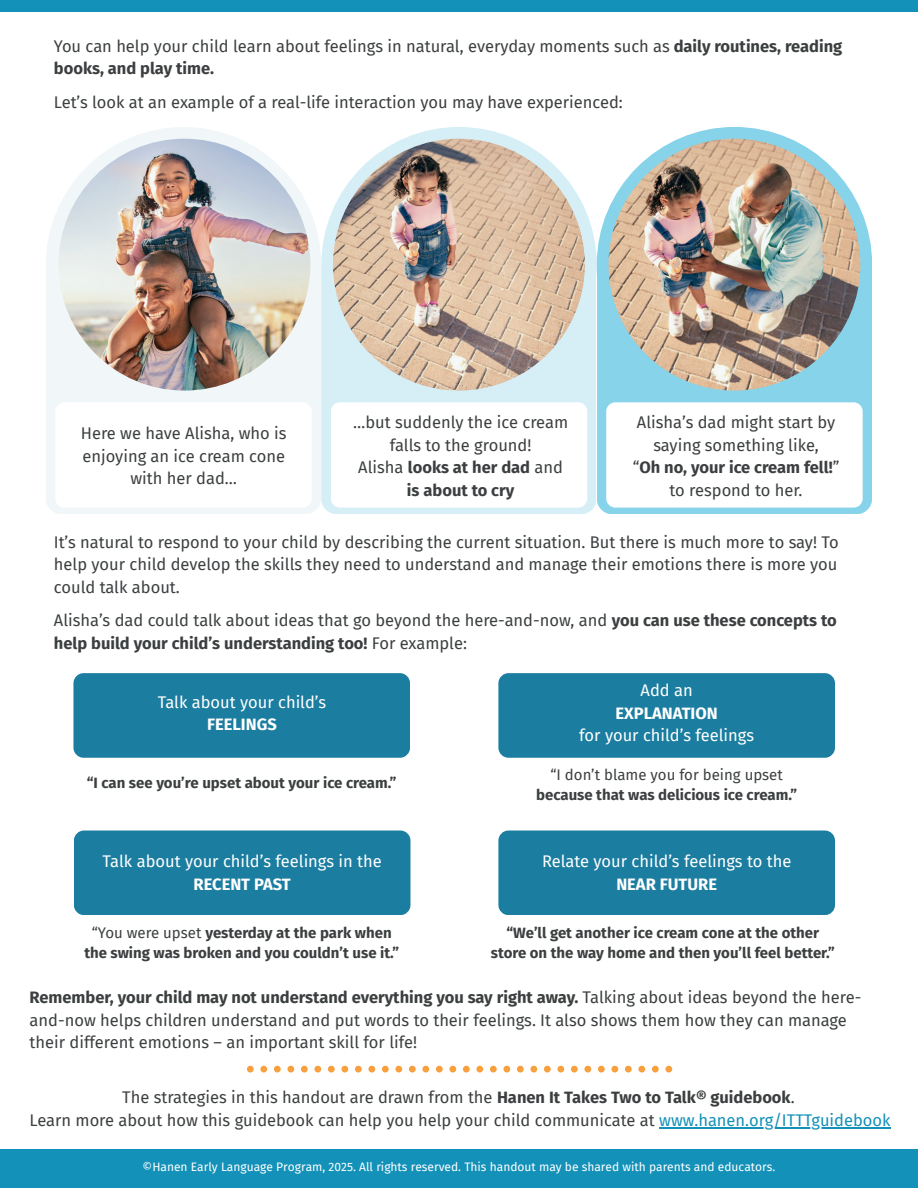
<style>
.page{position:relative;width:918px;height:1188px;background:#fff}
.page>*{position:absolute;margin:0;border:0;box-sizing:border-box;transform-origin:0 0}
.t1{font:16.5px/22.5px "Fira Sans";color:#3c3f40;text-align:center}
.t2{font:16.5px "Fira Sans";color:#fff}
.t3{font:700 16.5px "Fira Sans";color:#fff}
.t4{font:700 15px/20.2px "Fira Sans";color:#3c3f40;text-align:center}
.t5{font:15px "Fira Sans";color:#3c3f40}
.t6{font:12px "Fira Sans";color:#fff}
.s1{font-weight:700}
.s2{font-weight:400}
.s3{color:#1391b8}
</style>
<div class="page">
<div style="left:46px;top:255px;width:275px;height:259px;background:#f1f7f9;border-radius:16px"></div>
<div style="left:321px;top:255px;width:275px;height:259px;background:#d6eff7;border-radius:16px"></div>
<div style="left:597px;top:255px;width:275px;height:259px;background:#86d3ea;border-radius:16px"></div>
<div style="left:46px;top:127px;width:275px;height:275px;background:#f1f7f9;border-radius:50%"></div>
<div style="left:321px;top:127px;width:276px;height:275px;background:#d6eff7;border-radius:50%"></div>
<div style="left:597px;top:127px;width:275px;height:275px;background:#86d3ea;border-radius:50%"></div>
<img style="left:58px;top:139px;width:252px;height:252px;border-radius:50%">
<img style="left:333px;top:139px;width:252px;height:252px;border-radius:50%">
<img style="left:609px;top:139px;width:251px;height:252px;border-radius:50%">
<div style="left:0;top:0;width:918px;height:11px;background:#1391b8"></div>
<div style="left:55px;top:402px;width:257px;height:106px;background:#fff;border-radius:9px"></div>
<div style="left:331px;top:402px;width:256px;height:106px;background:#fff;border-radius:9px"></div>
<div style="left:606px;top:402px;width:257px;height:106px;background:#fff;border-radius:9px"></div>
<div style="left:73px;top:673px;width:337px;height:85px;background:#1b7da0;border-radius:10px"></div>
<div style="left:498px;top:673px;width:337px;height:85px;background:#1b7da0;border-radius:10px"></div>
<div style="left:74px;top:831px;width:336px;height:84px;background:#1b7da0;border-radius:10px"></div>
<div style="left:498px;top:831px;width:337px;height:84px;background:#1b7da0;border-radius:10px"></div>
<hr style="left:659px;top:1127px;width:232px;height:1px;background:#1391b8">
<div style="left:0;top:1150px;width:918px;height:38px;background:#1391b8"></div>
<svg style="left:247px;top:1066px;width:425px;height:6px"></svg>
<p class="t1" style="left:54px;top:35px;width:790px;text-align:left">You can help your child learn about feelings in natural, everyday moments such as <span class="s1">daily routines, reading books, and play time.</span></p>
<p class="t1" style="left:54px;top:91px;width:571px">Let’s look at an example of a real-life interaction you may have experienced:</p>
<p class="t1" style="left:81px;top:422px;width:207px">Here we have Alisha, who is enjoying an ice cream cone with her dad…</p>
<p class="t1" style="left:353px;top:411px;width:216px">…but suddenly the ice cream falls to the ground!<br>Alisha <span class="s1">looks at her dad</span> and <span class="s1">is about to cry</span></p>
<p class="t1" style="left:633px;top:411px;width:208px">Alisha’s dad might start by saying something like,<br>“<span class="s1">Oh no, your ice cream fell!</span>” to respond to her.</p>
<p class="t1" style="left:54px;top:530px;width:786px;text-align:justify">It’s natural to respond to your child by describing the current situation. But there is much more to say! To help your child develop the skills they need to understand and manage their emotions there is more you could talk about.</p>
<p class="t1" style="left:54px;top:609px;width:784px;text-align:left">Alisha’s dad could talk about ideas that go beyond the here-and-now, and <span class="s1">you can use these concepts to help build your child’s understanding too!</span> For example:</p>
<p class="t2" style="left:158px;top:690px;width:170px">Talk about your child’s</p>
<p class="t3" style="left:207px;top:711px;width:71px">FEELINGS</p>
<p class="t4" style="left:87px;top:771px;width:311px">“I can see you’re upset about your ice cream.”</p>
<p class="t2" style="left:103px;top:849px;width:281px">Talk about your child’s feelings in the</p>
<p class="t3" style="left:194px;top:870px;width:99px">RECENT PAST</p>
<p class="t4" style="left:84px;top:921px;width:316px"><span class="s2">“You were upset</span> yesterday at the park when the swing was broken and you couldn’t use it.”</p>
<p class="t2" style="left:641px;top:678px;width:54px">Add an</p>
<p class="t3" style="left:616px;top:699px;width:104px">EXPLANATION</p>
<p class="t2" style="left:579px;top:723px;width:176px">for your child’s feelings</p>
<p class="t5" style="left:550px;top:763px;width:234px">“I don’t blame you for being upset</p>
<p class="t4" style="left:536px;top:784px;width:263px">because that was delicious ice cream.”</p>
<p class="t2" style="left:542px;top:849px;width:251px">Relate your child’s feelings to the</p>
<p class="t3" style="left:616px;top:870px;width:102px">NEAR FUTURE</p>
<p class="t4" style="left:491px;top:921px;width:346px">“We’ll get another ice cream cone at the other store on the way home and then you’ll feel better.”</p>
<p class="t1" style="left:30px;top:986px;width:833px;text-align:left"><span class="s1">Remember, your child may not understand everything you say right away.</span> Talking about ideas beyond the here&shy;and-now helps children understand and put words to their feelings. It also shows them how they can manage their different emotions – an important skill for life!</p>
<p class="t1" style="left:30px;top:1086px;width:863px">The strategies in this handout are drawn from the <span class="s1">Hanen It Takes Two to Talk® guidebook</span>.<br>Learn more about how this guidebook can help you help your child communicate at <span class="s3">www.hanen.org/ITTTguidebook</span></p>
<p class="t6" style="left:143px;top:1157px;width:634px">©Hanen Early Language Program, 2025. All rights reserved. This handout may be shared with parents and educators.</p>
</div>
